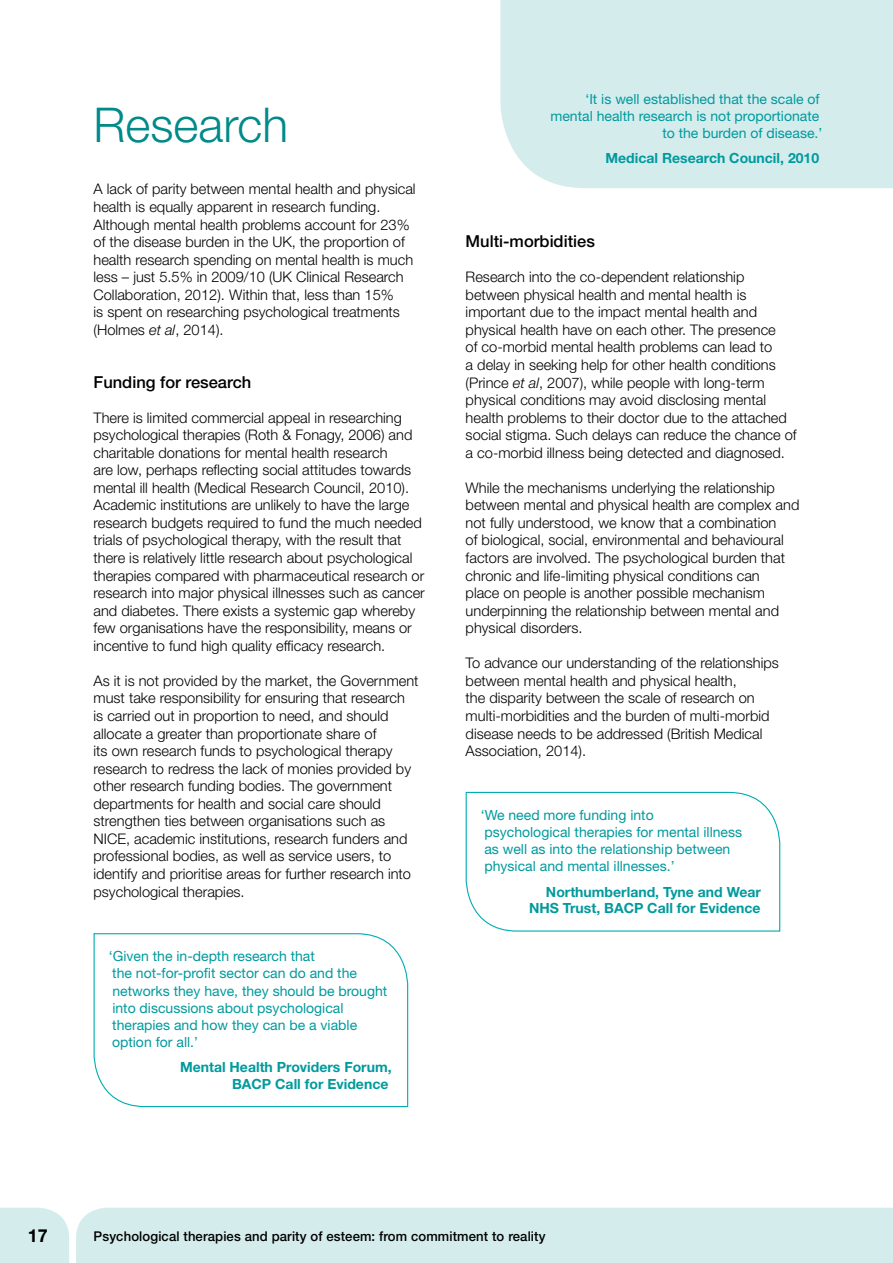
<style>
.page{position:relative;width:893px;height:1263px;background:#fff}
.page>*{position:absolute;margin:0;border:0;box-sizing:border-box;transform-origin:0 0}
.t1{font:300 48px "Helvetica Neue LT Std";color:#008a89}
.t2{font:700 18px "Helvetica Neue LT Std";color:#000}
.t3{font:500 16.5px "Helvetica Neue LT Std";color:#000}
.t4{font:300 14.7px/17.5px "Helvetica Neue LT Std";color:#000}
.t5{font:14.1px/17.1px "Helvetica Neue LT Std";color:#009a9d}
.t6{font:700 14.1px/16.8px "Helvetica Neue LT Std";color:#009a9d;text-align:right}
.t7{font:500 13.5px "Helvetica Neue LT Std";letter-spacing:.01em;color:#000}
.s1{font-style:italic}
</style>
<div class="page">
<div style="left:0;top:1208px;width:69px;height:55px;background:#d5eced"></div>
<div style="left:76px;top:1208px;width:817px;height:55px;background:#d5eced"></div>
<svg style="left:93px;top:933px;width:316px;height:175px"></svg>
<svg style="left:465px;top:791px;width:316px;height:141px"></svg>
<div style="left:500px;top:0;width:393px;height:188px;background:#d5eced"></div>
<h1 class="t1" style="left:94px;top:95px;width:196px">Research</h1>
<p class="t4" style="left:94px;top:180px;width:324px">A lack of parity between mental health and physical health is equally apparent in research funding.<br>Although mental health problems account for 23% of the disease burden in the UK, the proportion of health research spending on mental health is much less – just 5.5% in 2009/10 (UK Clinical Research Collaboration, 2012). Within that, less than 15%<br>is spent on researching psychological treatments (Holmes <span class="s1">et al</span>, 2014).</p>
<p class="t3" style="left:94px;top:372px;width:159px">Funding for research</p>
<p class="t4" style="left:94px;top:408px;width:333px">There is limited commercial appeal in researching psychological therapies (Roth &amp; Fonagy, 2006) and charitable donations for mental health research<br>are low, perhaps reflecting social attitudes towards mental ill health (Medical Research Council, 2010).<br>Academic institutions are unlikely to have the large research budgets required to fund the much needed trials of psychological therapy, with the result that there is relatively little research about psychological therapies compared with pharmaceutical research or research into major physical illnesses such as cancer and diabetes. There exists a systemic gap whereby few organisations have the responsibility, means or incentive to fund high quality efficacy research.</p>
<p class="t4" style="left:94px;top:671px;width:327px">As it is not provided by the market, the Government must take responsibility for ensuring that research<br>is carried out in proportion to need, and should allocate a greater than proportionate share of<br>its own research funds to psychological therapy research to redress the lack of monies provided by other research funding bodies. The government departments for health and social care should strengthen ties between organisations such as NICE, academic institutions, research funders and professional bodies, as well as service users, to identify and prioritise areas for further research into psychological therapies.</p>
<p class="t5" style="left:109px;top:947px;width:280px">‘Given the in-depth research that<br>the not-for-profit sector can do and the networks they have, they should be brought into discussions about psychological therapies and how they can be a viable option for all.’</p>
<p class="t6" style="left:180px;top:1058px;width:213px">Mental Health Providers Forum,<br>BACP Call for Evidence</p>
<p class="t5" style="left:550px;top:90px;width:273px;text-align:right">‘It is well established that the scale of mental health research is not proportionate to the burden of disease.’</p>
<p class="t6" style="left:605px;top:150px;width:215px">Medical Research Council, 2010</p>
<p class="t3" style="left:466px;top:231px;width:131px">Multi-morbidities</p>
<p class="t4" style="left:466px;top:268px;width:333px">Research into the co-dependent relationship between physical health and mental health is important due to the impact mental health and physical health have on each other. The presence<br>of co-morbid mental health problems can lead to<br>a delay in seeking help for other health conditions (Prince <span class="s1">et al</span>, 2007), while people with long-term physical conditions may avoid disclosing mental health problems to their doctor due to the attached social stigma. Such delays can reduce the chance of a co-morbid illness being detected and diagnosed.</p>
<p class="t4" style="left:466px;top:478px;width:335px">While the mechanisms underlying the relationship between mental and physical health are complex and not fully understood, we know that a combination<br>of biological, social, environmental and behavioural factors are involved. The psychological burden that chronic and life-limiting physical conditions can<br>place on people is another possible mechanism underpinning the relationship between mental and physical disorders.</p>
<p class="t4" style="left:466px;top:654px;width:315px">To advance our understanding of the relationships between mental health and physical health,<br>the disparity between the scale of research on multi-morbidities and the burden of multi-morbid disease needs to be addressed (British Medical Association, 2014).</p>
<p class="t5" style="left:481px;top:806px;width:263px">‘We need more funding into psychological therapies for mental illness as well as into the relationship between physical and mental illnesses.’</p>
<p class="t6" style="left:529px;top:883px;width:233px">Northumberland, Tyne and Wear<br>NHS Trust, BACP Call for Evidence</p>
<p class="t2" style="left:28px;top:1224px;width:22px">17</p>
<p class="t7" style="left:94px;top:1228px;width:453px">Psychological therapies and parity of esteem: from commitment to reality</p>
</div>
